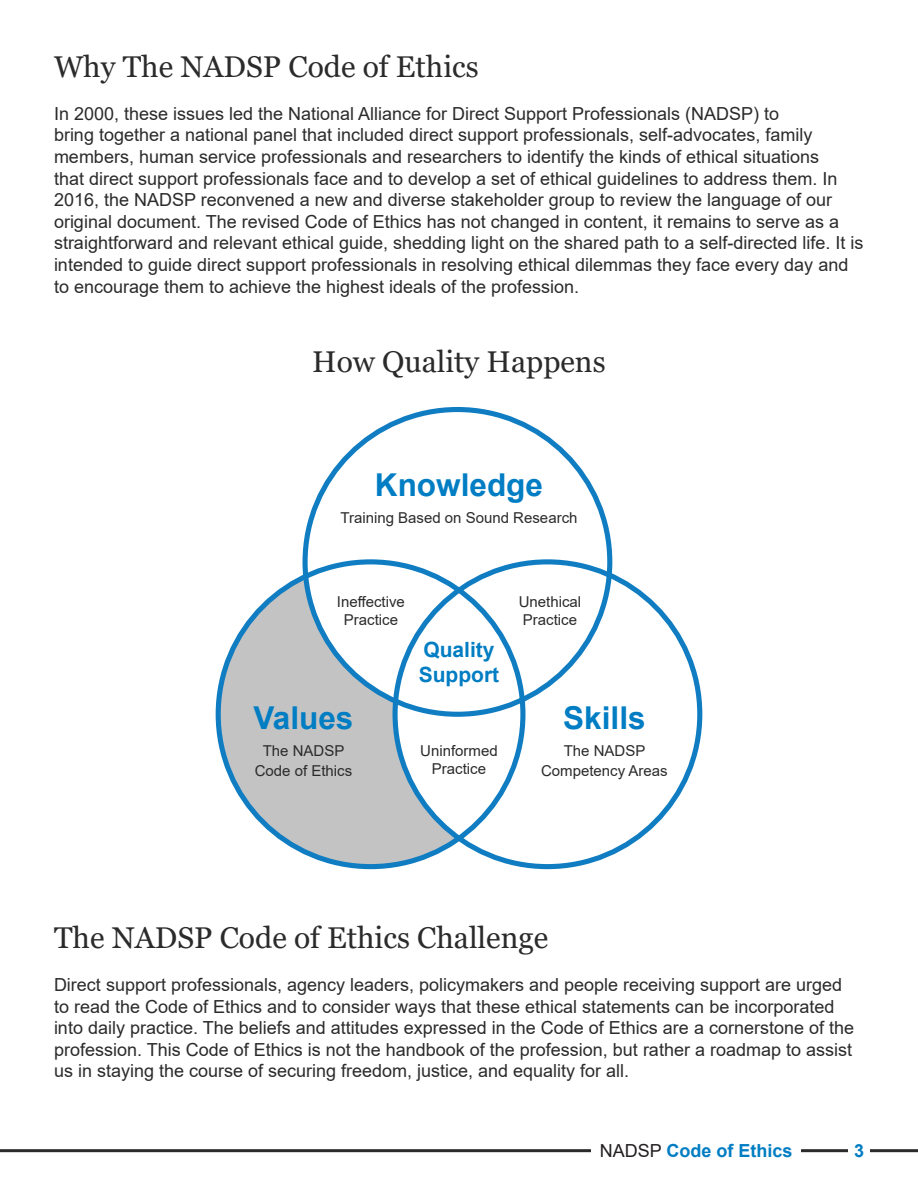
<style>
.page{position:relative;width:918px;height:1188px;background:#fff}
.page>*{position:absolute;margin:0;border:0;box-sizing:border-box;transform-origin:0 0}
.t1{font:700 31.5px "Arial";color:#007dc3}
.t2{font:30px "Georgia";color:#2b2b2b}
.t3{font:700 21px "Arial";color:#007dc3}
.Paragraph{font:18px/21.6px "Arial";color:#2b2b2b}
.t4{font:700 18px "Arial";color:#007dc3}
.t5{font:15px/18px "Arial";color:#2b2b2b;text-align:center}
.s1{font-weight:400;color:#231f20}
</style>
<div class="page">
<hr style="left:0;top:1149px;width:918px;height:3px;background:#2b2b2b">
<div style="left:592px;top:1144px;width:209px;height:15px;background:#fff"></div>
<div style="left:848px;top:1144px;width:22px;height:15px;background:#fff"></div>
<svg style="left:218px;top:577px;width:241px;height:290px;fill:#c4c3c4"></svg>
<h2 class="t2" style="left:54px;top:48px;width:426px">Why The NADSP Code of Ethics</h2>
<p class="Paragraph" style="left:54px;top:103px;width:811px">In 2000, these issues led the National Alliance for Direct Support Professionals (NADSP) to<br>bring together a national panel that included direct support professionals, self-advocates, family members, human service professionals and researchers to identify the kinds of ethical situations<br>that direct support professionals face and to develop a set of ethical guidelines to address them. In 2016, the NADSP reconvened a new and diverse stakeholder group to review the language of our original document. The revised Code of Ethics has not changed in content, it remains to serve as a straightforward and relevant ethical guide, shedding light on the shared path to a self-directed life. It is intended to guide direct support professionals in resolving ethical dilemmas they face every day and to encourage them to achieve the highest ideals of the profession.</p>
<h2 class="t2" style="left:312px;top:343px;width:295px">How Quality Happens</h2>
<p class="t1" style="left:375px;top:462px;width:170px">Knowledge</p>
<p class="t5" style="left:340px;top:508px;width:239px">Training Based on Sound Research</p>
<p class="t5" style="left:337px;top:593px;width:70px">Ineffective</p>
<p class="t5" style="left:344px;top:611px;width:56px">Practice</p>
<p class="t1" style="left:254px;top:696px;width:101px">Values</p>
<p class="t5" style="left:263px;top:742px;width:83px">The NADSP</p>
<p class="t5" style="left:255px;top:762px;width:99px">Code of Ethics</p>
<p class="t3" style="left:423px;top:635px;width:73px">Quality</p>
<p class="t3" style="left:419px;top:660px;width:82px">Support</p>
<p class="t5" style="left:420px;top:742px;width:79px">Uninformed<br>Practice</p>
<p class="t5" style="left:519px;top:593px;width:64px">Unethical</p>
<p class="t5" style="left:523px;top:611px;width:56px">Practice</p>
<p class="t1" style="left:563px;top:696px;width:84px">Skills</p>
<p class="t5" style="left:564px;top:742px;width:83px">The NADSP</p>
<p class="t5" style="left:541px;top:762px;width:128px">Competency Areas</p>
<h2 class="t2" style="left:54px;top:919px;width:496px">The NADSP Code of Ethics Challenge</h2>
<p class="Paragraph" style="left:54px;top:974px;width:802px">Direct support professionals, agency leaders, policymakers and people receiving support are urged to read the Code of Ethics and to consider ways that these ethical statements can be incorporated into daily practice. The beliefs and attitudes expressed in the Code of Ethics are a cornerstone of the profession. This Code of Ethics is not the handbook of the profession, but rather a roadmap to assist us in staying the course of securing freedom, justice, and equality for all.</p>
<p class="t4" style="left:600px;top:1138px;width:194px"><span class="s1">NADSP</span> Code of Ethics</p>
<p class="t4" style="left:854px;top:1138px;width:12px">3</p>
</div>
